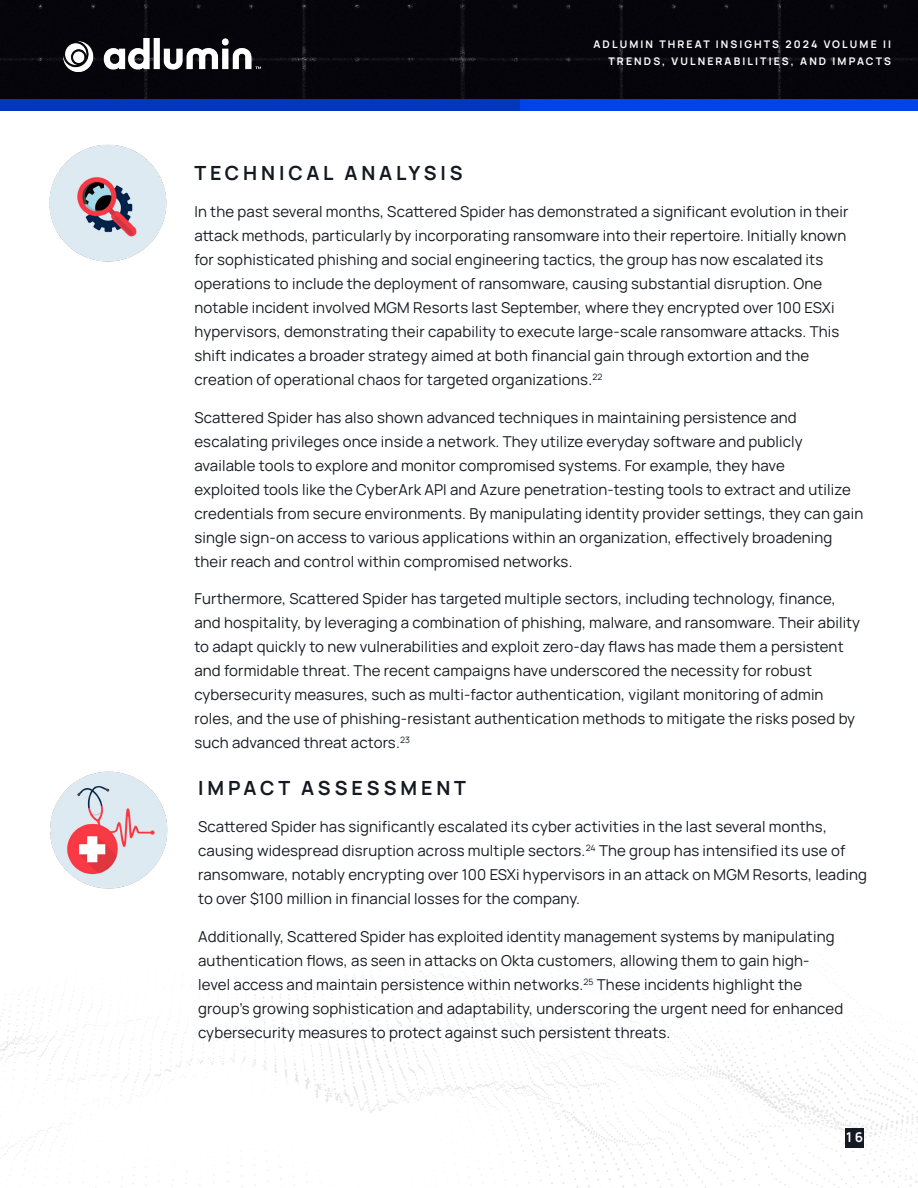
<style>
.page{position:relative;width:918px;height:1188px;background:#fff}
.page>*{position:absolute;margin:0;border:0;box-sizing:border-box;transform-origin:0 0}
.t1{font:700 19.5px "Manrope";letter-spacing:.2em;color:#141a22}
.t2{font:15px/24px "Manrope";letter-spacing:.01em;color:#141a22}
.t3{font:700 13.5px "Manrope";color:#fff}
.t4{font:700 10.5px/16.5px "Manrope";letter-spacing:.2em;color:#fff;text-align:right}
</style>
<div class="page">
<div style="left:0;top:62px;width:770px;height:49px;background:#0137ba"></div>
<div style="left:520px;top:62px;width:398px;height:49px;background:#0043e8"></div>
<div style="left:0;top:0;width:918px;height:99px;background:#06050b"></div>
<img style="left:63px;top:38px;width:197px;height:33px">
<img style="left:0;top:952px;width:918px;height:236px">
<div style="left:846px;top:1128px;width:18px;height:20px;background:#141a22"></div>
<img style="left:49px;top:144px;width:118px;height:118px">
<img style="left:50px;top:771px;width:118px;height:118px">
<p class="t4" style="left:594px;top:36px;width:299px">ADLUMIN THREAT INSIGHTS 2024 VOLUME II<br>TRENDS, VULNERABILITIES, AND IMPACTS</p>
<h1 class="t1" style="left:194px;top:159px;width:270px">TECHNICAL ANALYSIS</h1>
<p class="t2" style="left:194px;top:199px;width:656px">In the past several months, Scattered Spider has demonstrated a significant evolution in their attack methods, particularly by incorporating ransomware into their repertoire. Initially known for sophisticated phishing and social engineering tactics, the group has now escalated its operations to include the deployment of ransomware, causing substantial disruption. One notable incident involved MGM Resorts last September, where they encrypted over 100 ESXi hypervisors, demonstrating their capability to execute large-scale ransomware attacks. This shift indicates a broader strategy aimed at both financial gain through extortion and the creation of operational chaos for targeted organizations.<sup>22</sup></p>
<p class="t2" style="left:194px;top:404px;width:670px">Scattered Spider has also shown advanced techniques in maintaining persistence and escalating privileges once inside a network. They utilize everyday software and publicly available tools to explore and monitor compromised systems. For example, they have<br>exploited tools like the CyberArk API and Azure penetration-testing tools to extract and utilize credentials from secure environments. By manipulating identity provider settings, they can gain single sign-on access to various applications within an organization, effectively broadening their reach and control within compromised networks.</p>
<p class="t2" style="left:194px;top:586px;width:667px">Furthermore, Scattered Spider has targeted multiple sectors, including technology, finance, and hospitality, by leveraging a combination of phishing, malware, and ransomware. Their ability to adapt quickly to new vulnerabilities and exploit zero-day flaws has made them a persistent and formidable threat. The recent campaigns have underscored the necessity for robust cybersecurity measures, such as multi-factor authentication, vigilant monitoring of admin roles, and the use of phishing-resistant authentication methods to mitigate the risks posed by such advanced threat actors.<sup>23</sup></p>
<h1 class="t1" style="left:198px;top:774px;width:269px">IMPACT ASSESSMENT</h1>
<p class="t2" style="left:198px;top:814px;width:670px">Scattered Spider has significantly escalated its cyber activities in the last several months, causing widespread disruption across multiple sectors.<sup>24</sup> The group has intensified its use of ransomware, notably encrypting over 100 ESXi hypervisors in an attack on MGM Resorts, leading to over $100 million in financial losses for the company.</p>
<p class="t2" style="left:198px;top:924px;width:647px">Additionally, Scattered Spider has exploited identity management systems by manipulating authentication flows, as seen in attacks on Okta customers, allowing them to gain high&shy;level access and maintain persistence within networks.<sup>25</sup> These incidents highlight the group’s growing sophistication and adaptability, underscoring the urgent need for enhanced cybersecurity measures to protect against such persistent threats.</p>
<p class="t3" style="left:846px;top:1128px;width:18px">16</p>
</div>
